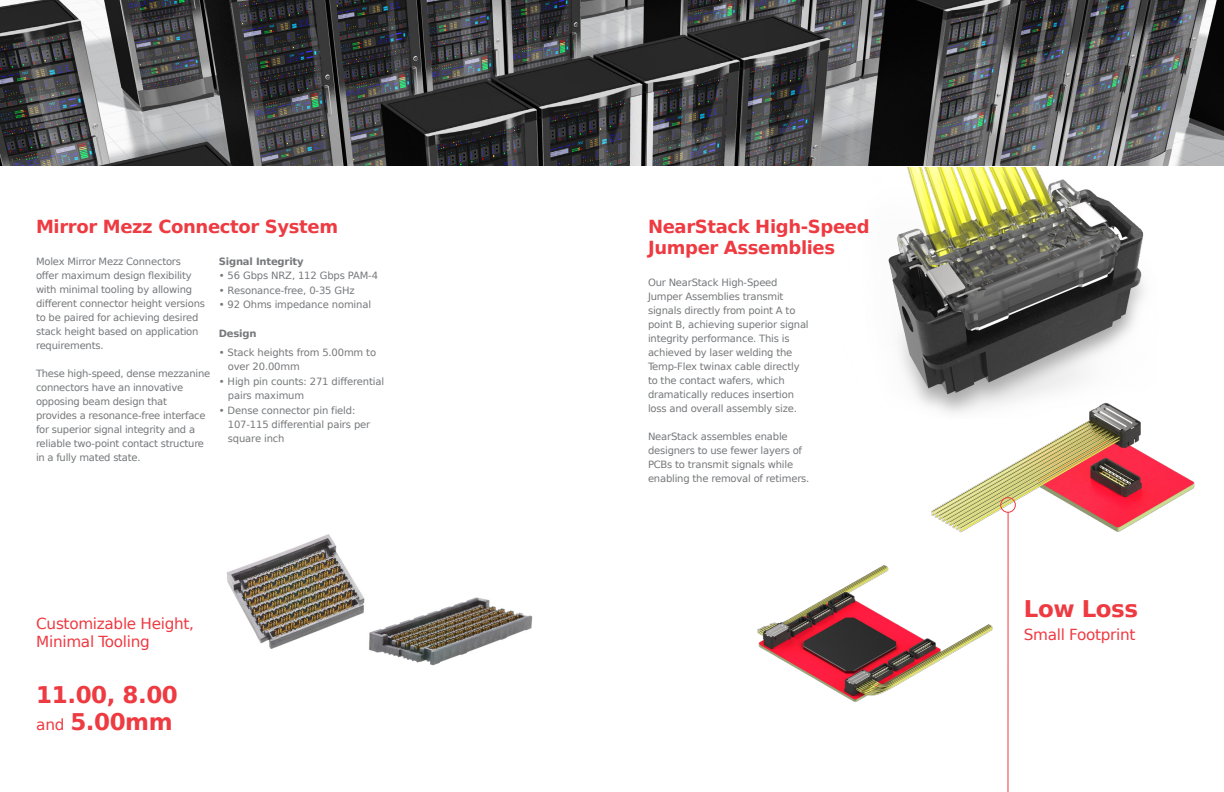
<style>
.page{position:relative;width:1224px;height:792px;background:#fff}
.page>*{position:absolute;margin:0;border:0;box-sizing:border-box;transform-origin:0 0}
.t1{font:700 23px/27px "Bitstream Vera Sans";letter-spacing:-.02em;color:#ee3a41}
.t2{font:700 18px/21px "Bitstream Vera Sans";letter-spacing:-.02em;color:#ee3a41}
.t3{font:15.3px/18px "Bitstream Vera Sans";letter-spacing:-.02em;color:#ee3a41}
.t4{font:10px/14px "Bitstream Vera Sans";letter-spacing:-.02em;color:#76787b}
.t5{font:700 10px "Bitstream Vera Sans";letter-spacing:-.02em;color:#76787b}
.s1{font-weight:400;font-size:15.3px}
</style>
<div class="page">
<img style="left:931px;top:418px;width:264px;height:128px">
<img style="left:888px;top:167px;width:256px;height:251px">
<img style="left:0;top:0;width:1224px;height:166px">
<img style="left:398px;top:597px;width:135px;height:69px">
<img style="left:227px;top:534px;width:171px;height:123px">
<img style="left:757px;top:565px;width:235px;height:137px">
<div style="left:1001px;top:498px;width:14px;height:14px;border:1px solid #ee3a41;border-radius:50%"></div>
<hr style="left:1008px;top:512px;width:1px;height:280px;background:#ee3a41">
<p class="t2" style="left:36px;top:217px;width:304px">Mirror Mezz Connector System</p>
<p class="t2" style="left:648px;top:217px;width:223px">NearStack High-Speed<br>Jumper Assemblies</p>
<p class="t4" style="left:36px;top:254px;width:171px">Molex Mirror Mezz Connectors offer maximum design flexibility with minimal tooling by allowing different connector height versions to be paired for achieving desired stack height based on application requirements.</p>
<p class="t4" style="left:36px;top:366px;width:176px">These high-speed, dense mezzanine connectors have an innovative opposing beam design that provides a resonance-free interface for superior signal integrity and a reliable two-point contact structure in a fully mated state.</p>
<p class="t5" style="left:219px;top:255px;width:86px">Signal Integrity</p>
<p class="t4" style="left:219px;top:268px;width:161px">• 56 Gbps NRZ, 112 Gbps PAM-4</p>
<p class="t4" style="left:219px;top:283px;width:137px">• Resonance-free, 0-35 GHz</p>
<p class="t4" style="left:219px;top:298px;width:154px">• 92 Ohms impedance nominal</p>
<p class="t5" style="left:219px;top:328px;width:39px">Design</p>
<p class="t4" style="left:228px;top:345px;width:150px;text-indent:-9px">• Stack heights from 5.00mm to over 20.00mm</p>
<p class="t4" style="left:228px;top:374px;width:158px;text-indent:-9px">• High pin counts: 271 differential pairs maximum</p>
<p class="t4" style="left:228px;top:403px;width:144px;text-indent:-9px">• Dense connector pin field:<br>107-115 differential pairs per square inch</p>
<p class="t4" style="left:648px;top:275px;width:162px">Our NearStack High-Speed<br>Jumper Assemblies transmit signals directly from point A to point B, achieving superior signal integrity performance. This is achieved by laser welding the<br>Temp-Flex twinax cable directly to the contact wafers, which dramatically reduces insertion loss and overall assembly size.</p>
<p class="t4" style="left:648px;top:429px;width:163px">NearStack assembles enable designers to use fewer layers of<br>PCBs to transmit signals while enabling the removal of retimers.</p>
<p class="t3" style="left:36px;top:614px;width:159px">Customizable Height,<br>Minimal Tooling</p>
<p class="t1" style="left:36px;top:681px;width:143px">11.00, 8.00 <span class="s1">and</span> 5.00mm</p>
<p class="t1" style="left:1024px;top:596px;width:116px">Low Loss</p>
<p class="t3" style="left:1024px;top:626px;width:113px">Small Footprint</p>
</div>
